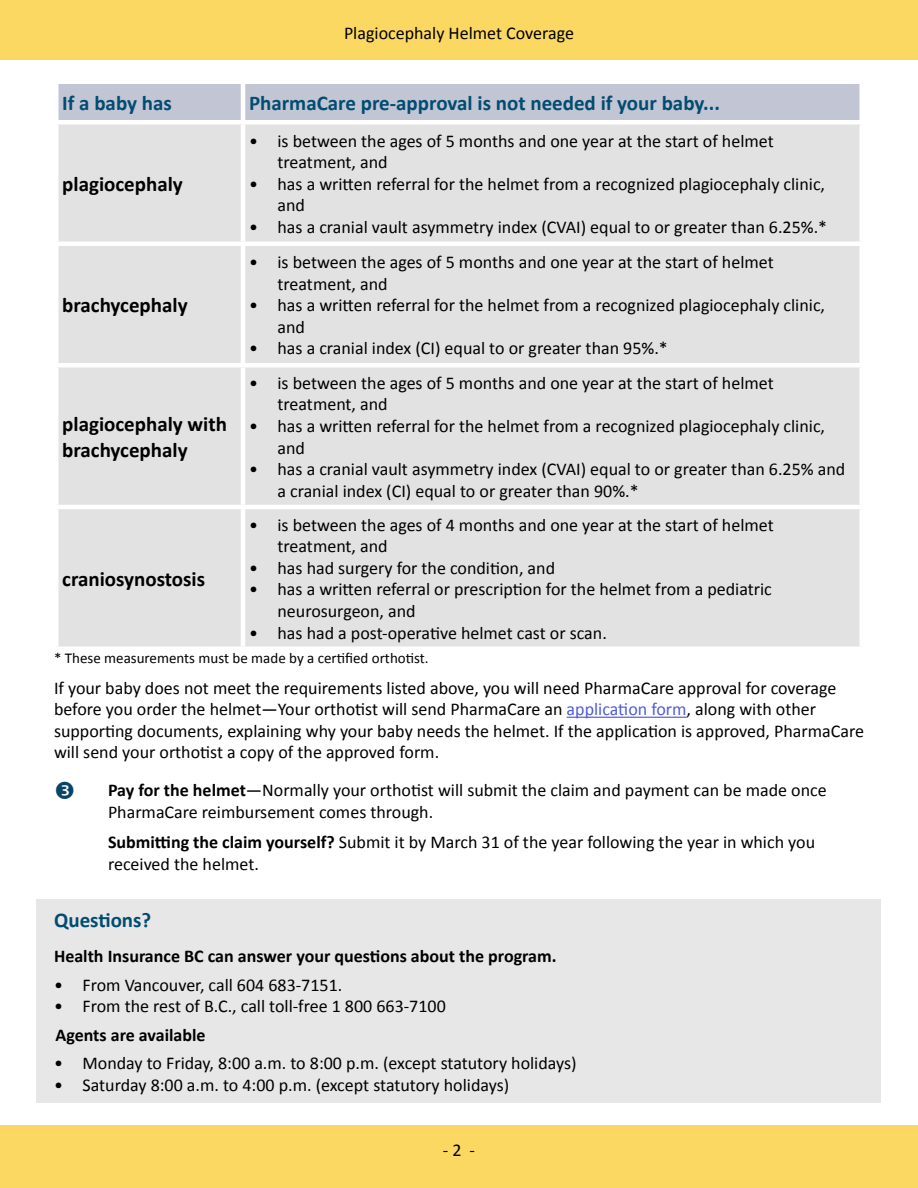
<style>
.page{position:relative;width:918px;height:1188px;background:#fff}
.page>*{position:absolute;margin:0;border:0;box-sizing:border-box;transform-origin:0 0}
.Sub_Header_3{font:700 21px/25.2px "Calibri";color:#000}
.Sub_Header_3-2{font:700 21px "Calibri";color:#014c72}
.Body_Text{font:18px/21.6px "Calibri";color:#000}
.Sub_Header_3-3{font:700 18px "Calibri";color:#000}
.Bullets{font:700 18px "Calibri";color:#000}
.Body_Text-2{font:15px "Calibri";color:#000}
.s1{color:#4f5cd6}
.s2{font-weight:700}
</style>
<div class="page">
<div style="left:0;top:1125px;width:918px;height:63px;background:#fbd862"></div>
<div style="left:0;top:0;width:918px;height:60px;background:#fbd862"></div>
<div style="left:37px;top:900px;width:844px;height:203px;background:#e3e2e2"></div>
<hr style="left:567px;top:717px;width:120px;height:1px;background:#4f5cd6">
<div style="left:58px;top:84px;width:802px;height:36px;background:#c2c5d3"></div>
<div style="left:58px;top:124px;width:802px;height:522px;background:#e3e2e2"></div>
<hr style="left:241px;top:84px;width:4px;height:36px;background:#fff">
<hr style="left:241px;top:124px;width:4px;height:118px;background:#fff">
<hr style="left:54px;top:242px;width:189px;height:4px;background:#fff">
<hr style="left:243px;top:242px;width:621px;height:4px;background:#fff">
<hr style="left:241px;top:246px;width:4px;height:117px;background:#fff">
<div style="left:54px;top:363px;width:189px;height:5px;background:#fff"></div>
<div style="left:243px;top:363px;width:621px;height:5px;background:#fff"></div>
<hr style="left:241px;top:368px;width:4px;height:137px;background:#fff">
<hr style="left:54px;top:505px;width:189px;height:4px;background:#fff">
<hr style="left:243px;top:505px;width:621px;height:4px;background:#fff">
<hr style="left:241px;top:509px;width:4px;height:137px;background:#fff">
<p class="Body_Text" style="left:344px;top:22px;width:231px">Plagiocephaly Helmet Coverage</p>
<p class="Sub_Header_3-2" style="left:62px;top:89px;width:111px">If a baby has</p>
<p class="Sub_Header_3-2" style="left:249px;top:89px;width:472px">PharmaCare pre-approval is not needed if your baby...</p>
<p class="Sub_Header_3" style="left:62px;top:171px;width:122px">plagiocephaly</p>
<p class="Sub_Header_3" style="left:62px;top:293px;width:127px">brachycephaly</p>
<p class="Sub_Header_3" style="left:62px;top:412px;width:166px">plagiocephaly with brachycephaly</p>
<p class="Body_Text" style="left:278px;top:130px;width:498px;text-indent:-28px">• is between the ages of 5 months and one year at the start of helmet treatment, and</p>
<p class="Body_Text" style="left:278px;top:173px;width:549px;text-indent:-28px">• has a written referral for the helmet from a recognized plagiocephaly clinic, and</p>
<p class="Body_Text" style="left:249px;top:216px;width:580px">• has a cranial vault asymmetry index (CVAI) equal to or greater than 6.25%.*</p>
<p class="Body_Text" style="left:278px;top:251px;width:498px;text-indent:-28px">• is between the ages of 5 months and one year at the start of helmet treatment, and</p>
<p class="Body_Text" style="left:278px;top:295px;width:549px;text-indent:-28px">• has a written referral for the helmet from a recognized plagiocephaly clinic, and</p>
<p class="Body_Text" style="left:249px;top:338px;width:420px">• has a cranial index (CI) equal to or greater than 95%.*</p>
<p class="Body_Text" style="left:278px;top:372px;width:498px;text-indent:-28px">• is between the ages of 5 months and one year at the start of helmet treatment, and</p>
<p class="Body_Text" style="left:278px;top:415px;width:549px;text-indent:-28px">• has a written referral for the helmet from a recognized plagiocephaly clinic, and</p>
<p class="Body_Text" style="left:278px;top:459px;width:569px;text-indent:-28px">• has a cranial vault asymmetry index (CVAI) equal to or greater than 6.25% and a cranial index (CI) equal to or greater than 90%.*</p>
<p class="Body_Text" style="left:278px;top:514px;width:498px;text-indent:-28px">• is between the ages of 4 months and one year at the start of helmet treatment, and</p>
<p class="Body_Text" style="left:249px;top:557px;width:308px">• has had surgery for the condition, and</p>
<p class="Body_Text" style="left:278px;top:579px;width:496px;text-indent:-28px">• has a written referral or prescription for the helmet from a pediatric neurosurgeon, and</p>
<p class="Body_Text" style="left:249px;top:622px;width:359px">• has had a post-operative helmet cast or scan.</p>
<p class="Body_Text-2" style="left:54px;top:649px;width:376px">* These measurements must be made by a certified orthotist.</p>
<p class="Body_Text" style="left:54px;top:677px;width:812px">If your baby does not meet the requirements listed above, you will need PharmaCare approval for coverage before you order the helmet—Your orthotist will send PharmaCare an <span class="s1">application form</span>, along with other supporting documents, explaining why your baby needs the helmet. If the application is approved, PharmaCare will send your orthotist a copy of the approved form.</p>
<p class="Body_Text" style="left:108px;top:779px;width:720px"><span class="s2">Pay for the helmet</span>—Normally your orthotist will submit the claim and payment can be made once<br>PharmaCare reimbursement comes through.</p>
<p class="Body_Text" style="left:108px;top:832px;width:709px"><span class="s2">Submitting the claim yourself?</span> Submit it by March 31 of the year following the year in which you received the helmet.</p>
<p class="Sub_Header_3" style="left:62px;top:566px;width:144px">craniosynostosis</p>
<p class="Sub_Header_3-2" style="left:54px;top:907px;width:99px">Questions?</p>
<p class="Sub_Header_3-3" style="left:54px;top:945px;width:504px">Health Insurance BC can answer your questions about the program.</p>
<p class="Body_Text" style="left:54px;top:974px;width:290px">• From Vancouver, call 604 683-7151.</p>
<p class="Body_Text" style="left:54px;top:995px;width:393px">• From the rest of B.C., call toll-free 1 800 663-7100</p>
<p class="Bullets" style="left:56px;top:1023px;width:152px">Agents are available</p>
<p class="Body_Text" style="left:54px;top:1052px;width:524px">• Monday to Friday, 8:00 a.m. to 8:00 p.m. (except statutory holidays)</p>
<p class="Body_Text" style="left:54px;top:1074px;width:457px">• Saturday 8:00 a.m. to 4:00 p.m. (except statutory holidays)</p>
<p class="Body_Text" style="left:443px;top:1139px;width:34px">- 2 -</p>
</div>
